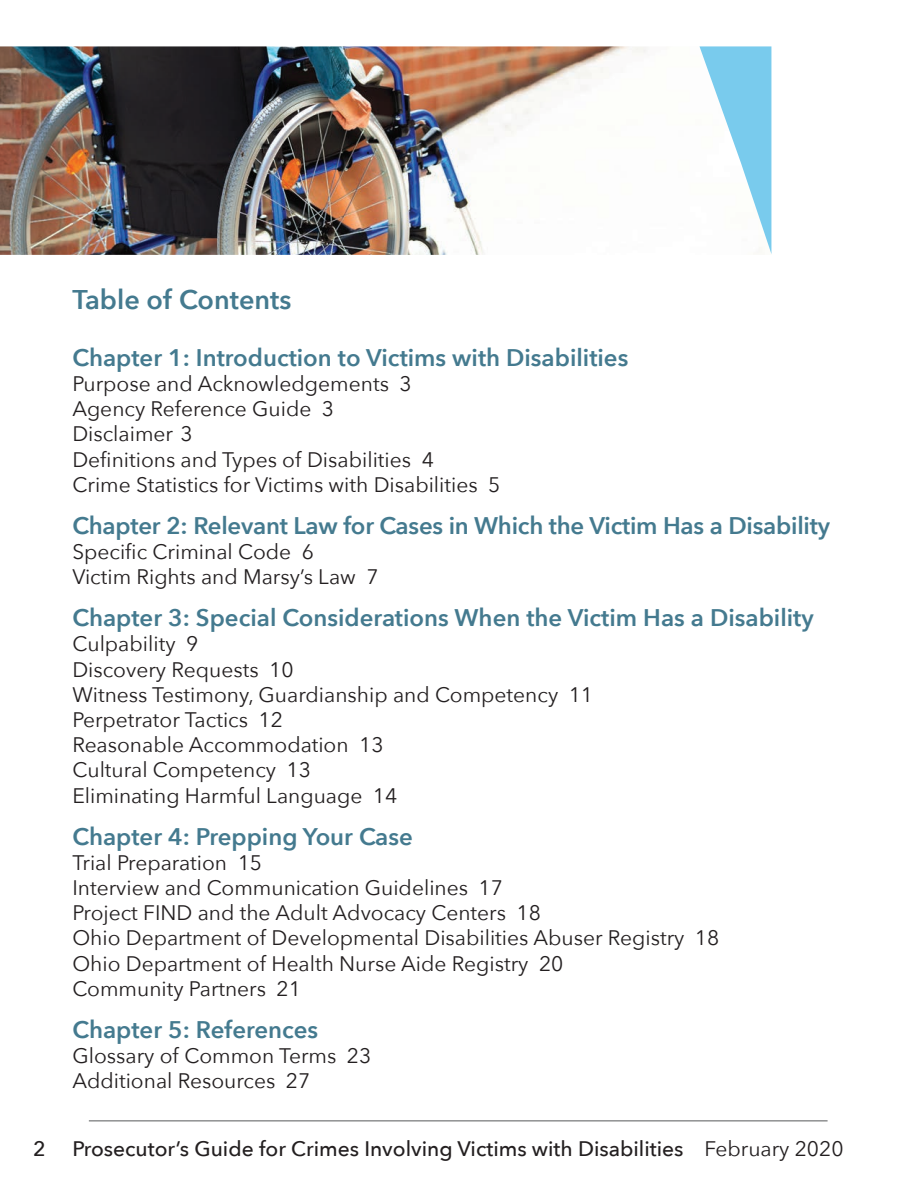
<style>
.page{position:relative;width:918px;height:1188px;background:#fff}
.page>*{position:absolute;margin:0;border:0;box-sizing:border-box;transform-origin:0 0}
.t1{font:600 27px "Avenir Next";color:#447a8f}
.t2{font:600 24px "Avenir Next";color:#447a8f}
.t3{font:21px/25.2px "Avenir Next";color:#231f20}
.t4{font:500 21px "Avenir Next";color:#231f20}
.s1{font-weight:400}
</style>
<div class="page">
<hr style="left:89px;top:1120px;width:739px;height:1px;background:#57585a">
<img style="left:0;top:46px;width:772px;height:209px">
<svg style="left:700px;top:46px;width:71px;height:208px"></svg>
<p class="t1" style="left:72px;top:276px;width:221px">Table of Contents</p>
<p class="t2" style="left:72px;top:337px;width:558px">Chapter 1: Introduction to Victims with Disabilities</p>
<p class="t3" style="left:72px;top:370px;width:430px">Purpose and Acknowledgements 3<br>Agency Reference Guide 3<br>Disclaimer 3<br>Definitions and Types of Disabilities 4<br>Crime Statistics for Victims with Disabilities 5</p>
<p class="t2" style="left:72px;top:505px;width:759px">Chapter 2: Relevant Law for Cases in Which the Victim Has a Disability</p>
<p class="t3" style="left:72px;top:538px;width:308px">Specific Criminal Code 6<br>Victim Rights and Marsy’s Law 7</p>
<p class="t2" style="left:72px;top:597px;width:743px">Chapter 3: Special Considerations When the Victim Has a Disability</p>
<p class="t3" style="left:72px;top:631px;width:522px">Culpability 9<br>Discovery Requests 10<br>Witness Testimony, Guardianship and Competency 11<br>Perpetrator Tactics 12<br>Reasonable Accommodation 13<br>Cultural Competency 13<br>Eliminating Harmful Language 14</p>
<p class="t2" style="left:72px;top:816px;width:342px">Chapter 4: Prepping Your Case</p>
<p class="t3" style="left:72px;top:849px;width:648px">Trial Preparation 15<br>Interview and Communication Guidelines 17<br>Project FIND and the Adult Advocacy Centers 18<br>Ohio Department of Developmental Disabilities Abuser Registry 18<br>Ohio Department of Health Nurse Aide Registry 20<br>Community Partners 21</p>
<p class="t2" style="left:72px;top:1009px;width:247px">Chapter 5: References</p>
<p class="t3" style="left:72px;top:1042px;width:300px">Glossary of Common Terms 23<br>Additional Resources 27</p>
<p class="t4" style="left:33px;top:1131px;width:14px">2</p>
<p class="t4" style="left:72px;top:1131px;width:773px">Prosecutor’s Guide for Crimes Involving Victims with Disabilities <span class="s1">February 2020</span></p>
</div>
